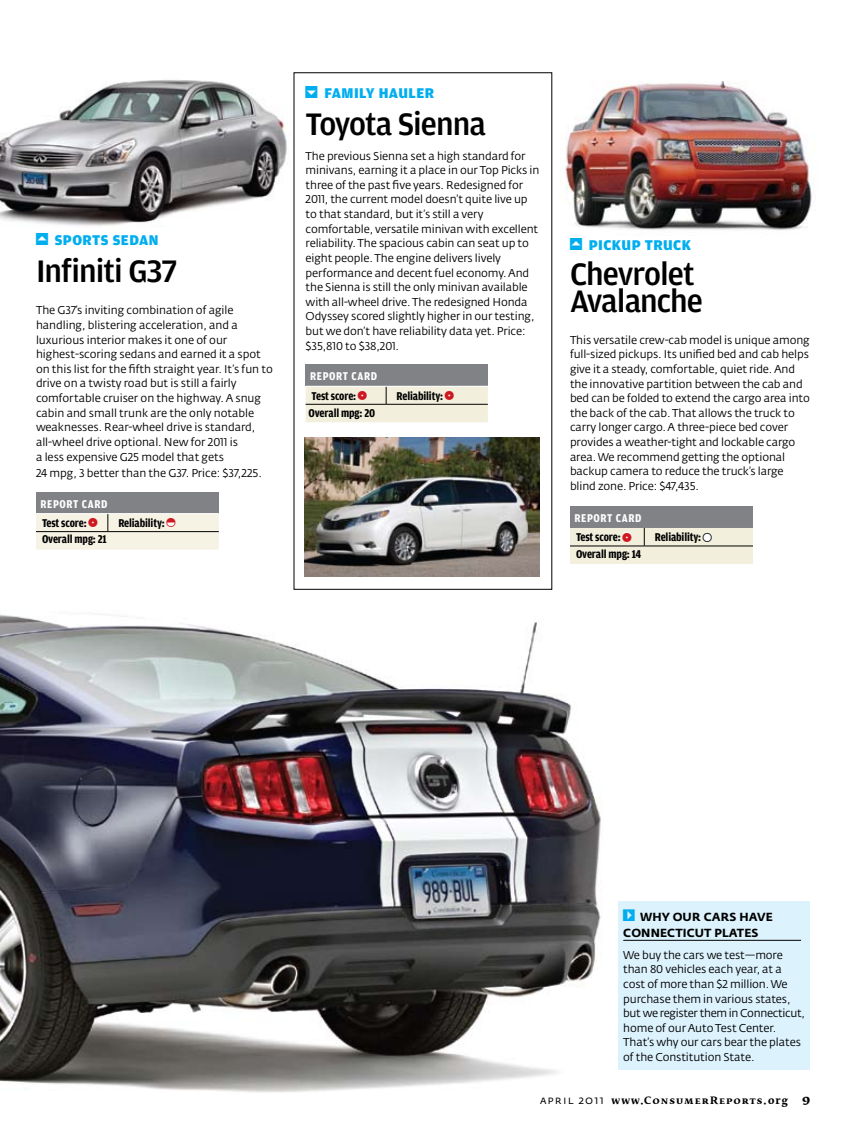
<style>
.page{position:relative;width:864px;height:1134px;background:#fff}
.page>*{position:absolute;margin:0;border:0;box-sizing:border-box;transform-origin:0 0}
.t1{font:500 33px/27px "Amplitude";letter-spacing:-.03em;color:#000}
.t2{font:900 15px "Amplitude";letter-spacing:.03em;color:#00aeef}
.t3{font:700 12px "Amplitude Cond";letter-spacing:-.01em;color:#000}
.t4{font:700 12px/19.4px "Amplitude Cond";letter-spacing:.05em;color:#fff}
.t5{font:700 11.7px/16.5px "Fedra Sans Alt Pro";letter-spacing:.01em;color:#000}
.t6{font:11.25px/14.7px "Fedra Sans Alt Pro";letter-spacing:-.01em;color:#000}
.t7{font:700 10.2px "Fedra Serif B Std";letter-spacing:.1em;color:#000}
.s1{font-family:"CR Arrows";font-weight:400;font-size:12px}
.s2{color:#000}
.s3{font-family:"CR Font";font-weight:400;font-size:13.5px;color:#ce181f}
.s4{font-family:"CR Font";font-weight:400;font-size:13.5px;color:#fff}
.s5{font-family:"CR Font";font-weight:400;font-size:13.5px}
.s6{font-family:"CR Arrows";font-weight:400;color:#00aeef}
.s7{font-family:"Fedra Sans Alt Pro";font-weight:400;font-size:11.7px}
.s8{font-size:13.2px}
</style>
<div class="page">
<img style="left:0;top:80px;width:287px;height:146px">
<div style="left:619px;top:902px;width:191px;height:168px;background:#dcf2fd"></div>
<div style="left:36px;top:492px;width:183px;height:22px;background:#808285"></div>
<div style="left:36px;top:514px;width:183px;height:36px;background:#f6f3e5"></div>
<hr style="left:36px;top:531px;width:72px;height:1px;background:#000">
<hr style="left:108px;top:531px;width:111px;height:1px;background:#000">
<hr style="left:36px;top:513px;width:72px;height:1px;background:#fff">
<hr style="left:108px;top:513px;width:111px;height:1px;background:#fff">
<div style="left:570px;top:506px;width:183px;height:22px;background:#808285"></div>
<div style="left:570px;top:528px;width:183px;height:36px;background:#f2f0dd"></div>
<hr style="left:570px;top:546px;width:74px;height:1px;background:#000">
<hr style="left:644px;top:546px;width:109px;height:1px;background:#000">
<img style="left:0;top:614px;width:601px;height:479px">
<div style="left:306px;top:365px;width:182px;height:21px;background:#808285"></div>
<div style="left:306px;top:387px;width:182px;height:35px;background:#f2f0dd"></div>
<hr style="left:306px;top:404px;width:80px;height:1px;background:#000">
<hr style="left:386px;top:404px;width:102px;height:1px;background:#000">
<img style="left:305px;top:438px;width:235px;height:138px">
<hr style="left:623px;top:940px;width:178px;height:1px;background:#000">
<img style="left:565px;top:81px;width:247px;height:149px">
<h2 class="t2" style="left:36px;top:230px;width:124px"><span class="s1">3</span> SPORTS SEDAN</h2>
<h1 class="t1" style="left:36px;top:257px;width:143px">Infiniti G37</h1>
<p class="t6" style="left:36px;top:303px;width:238px">The G37’s inviting combination of agile handling, blistering acceleration, and a luxurious interior makes it one of our highest-scoring sedans and earned it a spot on this list for the fifth straight year. It’s fun to drive on a twisty road but is still a fairly comfortable cruiser on the highway. A snug cabin and small trunk are the only notable weaknesses. Rear-wheel drive is standard, all-wheel drive optional. New for 2011 is<br>a less expensive G25 model that gets</p>
<p class="t6" style="left:36px;top:466px;width:227px">24 mpg, 3 better than the G37. Price: $37,225.</p>
<p class="t4" style="left:40px;top:494px;width:68px">REPORT CARD<br><span class="s2">Test score:</span> <span class="s3">5</span></p>
<p class="t3" style="left:118px;top:515px;width:60px">Reliability: <span class="s3">4</span><span class="s4">1</span></p>
<p class="t3" style="left:42px;top:532px;width:66px">Overall mpg: 21</p>
<h2 class="t2" style="left:306px;top:83px;width:129px"><span class="s1">4</span> FAMILY HAULER</h2>
<h1 class="t1" style="left:306px;top:110px;width:182px">Toyota Sienna</h1>
<p class="t6" style="left:306px;top:148px;width:235px">The previous Sienna set a high standard for minivans, earning it a place in our Top Picks in three of the past five years. Redesigned for 2011, the current model doesn’t quite live up to that standard, but it’s still a very comfortable, versatile minivan with excellent reliability. The spacious cabin can seat up to eight people. The engine delivers lively performance and decent fuel economy. And the Sienna is still the only minivan available with all-wheel drive. The redesigned Honda Odyssey scored slightly higher in our testing, but we don’t have reliability data yet. Price: $35,810 to $38,201.</p>
<p class="t4" style="left:310px;top:366px;width:68px">REPORT CARD<br><span class="s2">Test score:</span> <span class="s3">5</span><span class="s5">1</span></p>
<p class="t3" style="left:397px;top:388px;width:60px">Reliability: <span class="s3">5</span><span class="s4">1</span></p>
<p class="t3" style="left:309px;top:405px;width:68px">Overall mpg: 20</p>
<h2 class="t2" style="left:570px;top:236px;width:85px"><span class="s1">3</span> PICKUP TRUC</h2>
<h2 class="t2" style="left:682px;top:236px;width:11px">K</h2>
<h1 class="t1" style="left:570px;top:259px;width:134px">Chevrolet<br>Avalanche</h1>
<p class="t6" style="left:570px;top:332px;width:241px">This versatile crew-cab model is unique among full-sized pickups. Its unified bed and cab helps give it a steady, comfortable, quiet ride. And the innovative partition between the cab and bed can be folded to extend the cargo area into the back of the cab. That allows the truck to carry longer cargo. A three-piece bed cover provides a weather-tight and lockable cargo area. We recommend getting the optional backup camera to reduce the truck’s large blind zone. Price: $47,435.</p>
<p class="t4" style="left:574px;top:508px;width:68px">REPORT CARD<br><span class="s2">Test score:</span> <span class="s3">5</span><span class="s5">1</span></p>
<p class="t3" style="left:655px;top:530px;width:60px">Reliability: <span class="s5">3</span><span class="s4">1</span></p>
<p class="t3" style="left:576px;top:547px;width:67px">Overall mpg: 14</p>
<p class="t5" style="left:623px;top:908px;width:151px"><span class="s6">1</span> WHY OUR CARS HAVE<br>CONNECTICUT PLATES</p>
<p class="t6" style="left:623px;top:947px;width:183px">We buy the cars we test—more than 80 vehicles each year, at a cost of more than $2 million. We purchase them in various states, but we register them in Connecticut, home of our Auto Test Center.<br>That’s why our cars bear the plates of the Constitution State.</p>
<p class="t7" style="left:540px;top:1093px;width:271px"><span class="s7">april 2011</span> www.ConsumerReports.org <span class="s8">9</span></p>
</div>
